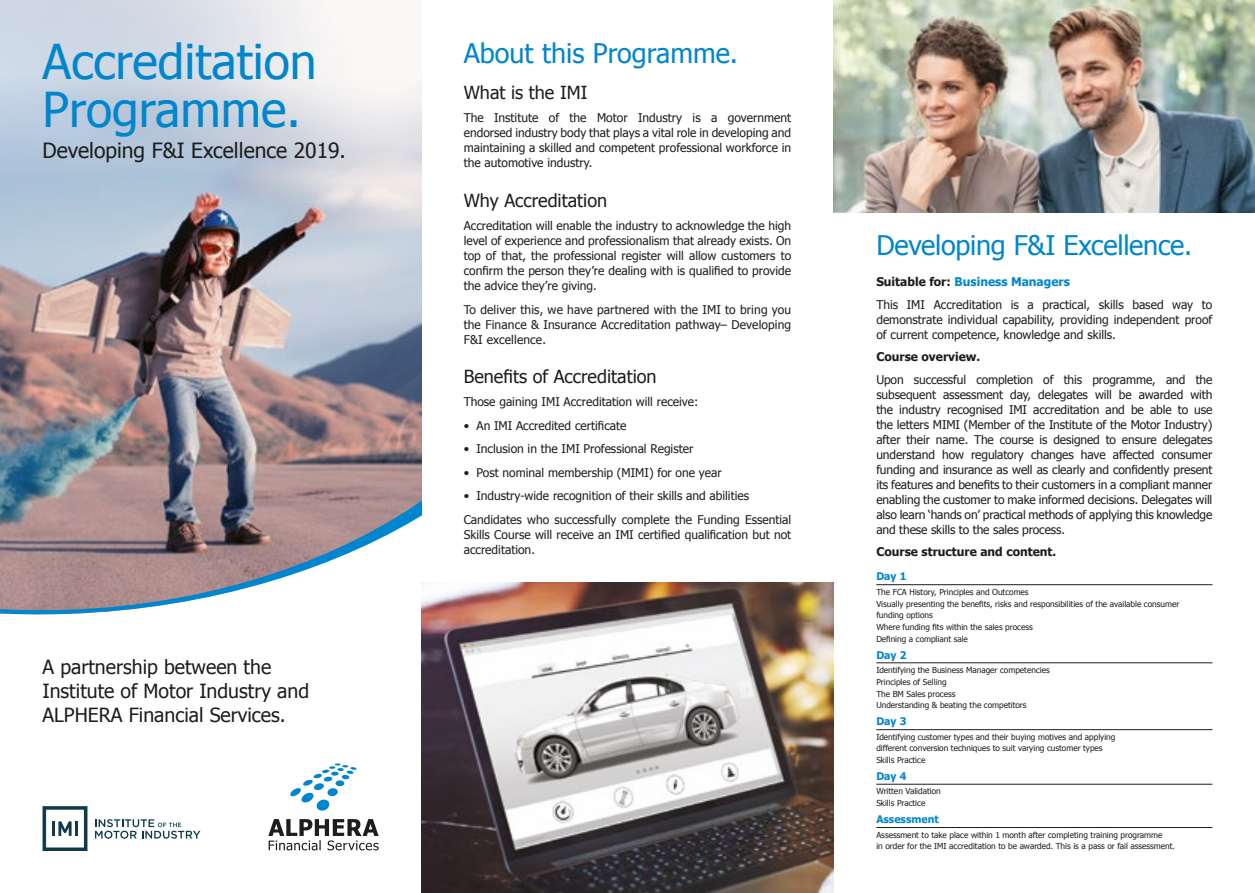
<style>
.page{position:relative;width:1255px;height:893px;background:#fff}
.page>*{position:absolute;margin:0;border:0;box-sizing:border-box;transform-origin:0 0}
.t1{font:48px/48px "Tahoma";color:#0086ce}
.t2{font:27px "Tahoma";letter-spacing:-.01em;color:#0086ce}
.t3{font:21px "Tahoma";color:#1d1d1b}
.t4{font:19.5px/24px "Tahoma";color:#1d1d1b}
.t5{font:18px "Tahoma";color:#1d1d1b}
.t6{font:12px/15px "Tahoma";color:#1d1d1b;text-align:justify}
.t7{font:700 12px "Tahoma";color:#1d1d1b}
.t8{font:700 10.5px "Tahoma";color:#0086ce}
.t9{font:8.25px/11.7px "Tahoma";color:#1d1d1b}
.s1{font-weight:700}
.s2{font-weight:700;color:#0086ce}
</style>
<div class="page">
<img style="left:0;top:0;width:421px;height:444px">
<img style="left:0;top:444px;width:421px;height:171px">
<svg style="left:268px;top:819px;width:110px;height:31px"></svg>
<svg style="left:290px;top:763px;width:67px;height:48px"></svg>
<svg style="left:95px;top:819px;width:105px;height:20px"></svg>
<svg style="left:43px;top:806px;width:44px;height:44px"></svg>
<img style="left:421px;top:583px;width:412px;height:310px">
<img style="left:833px;top:0;width:421px;height:213px">
<hr style="left:876px;top:584px;width:336px;height:1px;background:#1d1d1b">
<hr style="left:876px;top:662px;width:336px;height:1px;background:#1d1d1b">
<hr style="left:876px;top:729px;width:336px;height:1px;background:#1d1d1b">
<hr style="left:876px;top:784px;width:336px;height:1px;background:#1d1d1b">
<hr style="left:876px;top:827px;width:336px;height:1px;background:#1d1d1b">
<h1 class="t1" style="left:43px;top:36px;width:275px">Accreditation<br>Programme.</h1>
<h3 class="t3" style="left:43px;top:137px;width:305px">Developing F&amp;I Excellence 2019.</h3>
<h3 class="t4" style="left:43px;top:654px;width:268px">A partnership between the<br>Institute of Motor Industry and<br>ALPHERA Financial Services.</h3>
<h2 class="t2" style="left:463px;top:35px;width:276px">About this Programme.</h2>
<h3 class="t5" style="left:463px;top:80px;width:125px">What is the IMI</h3>
<p class="t6" style="left:463px;top:110px;width:329px">The Institute of the Motor Industry is a government endorsed industry body that plays a vital role in developing and maintaining a skilled and competent professional workforce in the automotive industry.</p>
<h3 class="t5" style="left:463px;top:188px;width:145px">Why Accreditation</h3>
<p class="t6" style="left:463px;top:218px;width:329px">Accreditation will enable the industry to acknowledge the high level of experience and professionalism that already exists. On top of that, the professional register will allow customers to confirm the person they’re dealing with is qualified to provide the advice they’re giving.</p>
<p class="t6" style="left:463px;top:301px;width:329px">To deliver this, we have partnered with the IMI to bring you the Finance &amp; Insurance Accreditation pathway– Developing F&amp;I excellence.</p>
<h3 class="t5" style="left:463px;top:364px;width:194px">Benefits of Accreditation</h3>
<p class="t6" style="left:463px;top:394px;width:236px">Those gaining IMI Accreditation will receive:</p>
<p class="t6" style="left:463px;top:417px;width:164px">• An IMI Accredited certificate</p>
<p class="t6" style="left:463px;top:441px;width:231px">• Inclusion in the IMI Professional Register</p>
<p class="t6" style="left:463px;top:464px;width:259px">• Post nominal membership (MIMI) for one year</p>
<p class="t6" style="left:463px;top:484px;width:329px;line-height:23.5px">• Industry-wide recognition of their skills and abilities<br>Candidates who successfully complete the Funding Essential</p>
<p class="t6" style="left:463px;top:526px;width:329px">Skills Course will receive an IMI certified qualification but not accreditation.</p>
<h2 class="t2" style="left:876px;top:227px;width:317px">Developing F&amp;I Excellence.</h2>
<p class="t6" style="left:876px;top:269px;width:337px;line-height:23.5px"><span class="s1">Suitable for:</span> <span class="s2">Business Managers<br></span>This IMI Accreditation is a practical, skills based way to</p>
<p class="t6" style="left:876px;top:312px;width:337px">demonstrate individual capability, providing independent proof of current competence, knowledge and skills.</p>
<p class="t7" style="left:876px;top:348px;width:105px">Course overview.</p>
<p class="t6" style="left:876px;top:372px;width:337px">Upon successful completion of this programme, and the subsequent assessment day, delegates will be awarded with the industry recognised IMI accreditation and be able to use the letters MIMI (Member of the Institute of the Motor Industry) after their name. The course is designed to ensure delegates understand how regulatory changes have affected consumer funding and insurance as well as clearly and confidently present its features and benefits to their customers in a compliant manner enabling the customer to make informed decisions. Delegates will also learn ‘hands on’ practical methods of applying this knowledge and these skills to the sales process.</p>
<p class="t8" style="left:876px;top:569px;width:32px">Day 1</p>
<p class="t9" style="left:876px;top:586px;width:304px">The FCA History, Principles and Outcomes<br>Visually presenting the benefits, risks and responsibilities of the available consumer funding options<br>Where funding fits within the sales process<br>Defining a compliant sale</p>
<p class="t8" style="left:876px;top:647px;width:32px">Day 2</p>
<p class="t9" style="left:876px;top:664px;width:175px">Identifying the Business Manager competencies Principles of Selling<br>The BM Sales process<br>Understanding &amp; beating the competitors</p>
<p class="t8" style="left:876px;top:714px;width:32px">Day 3</p>
<p class="t9" style="left:876px;top:731px;width:240px">Identifying customer types and their buying motives and applying different conversion techniques to suit varying customer types<br>Skills Practice</p>
<p class="t8" style="left:876px;top:769px;width:32px">Day 4</p>
<p class="t9" style="left:876px;top:785px;width:66px">Written Validation<br>Skills Practice</p>
<p class="t8" style="left:876px;top:812px;width:64px">Assessment</p>
<p class="t9" style="left:876px;top:829px;width:300px;line-height:11.2px">Assessment to take place within 1 month after completing training programme<br>in order for the IMI accreditation to be awarded. This is a pass or fail assessment.</p>
<p class="t7" style="left:876px;top:544px;width:181px">Course structure and content.</p>
</div>
